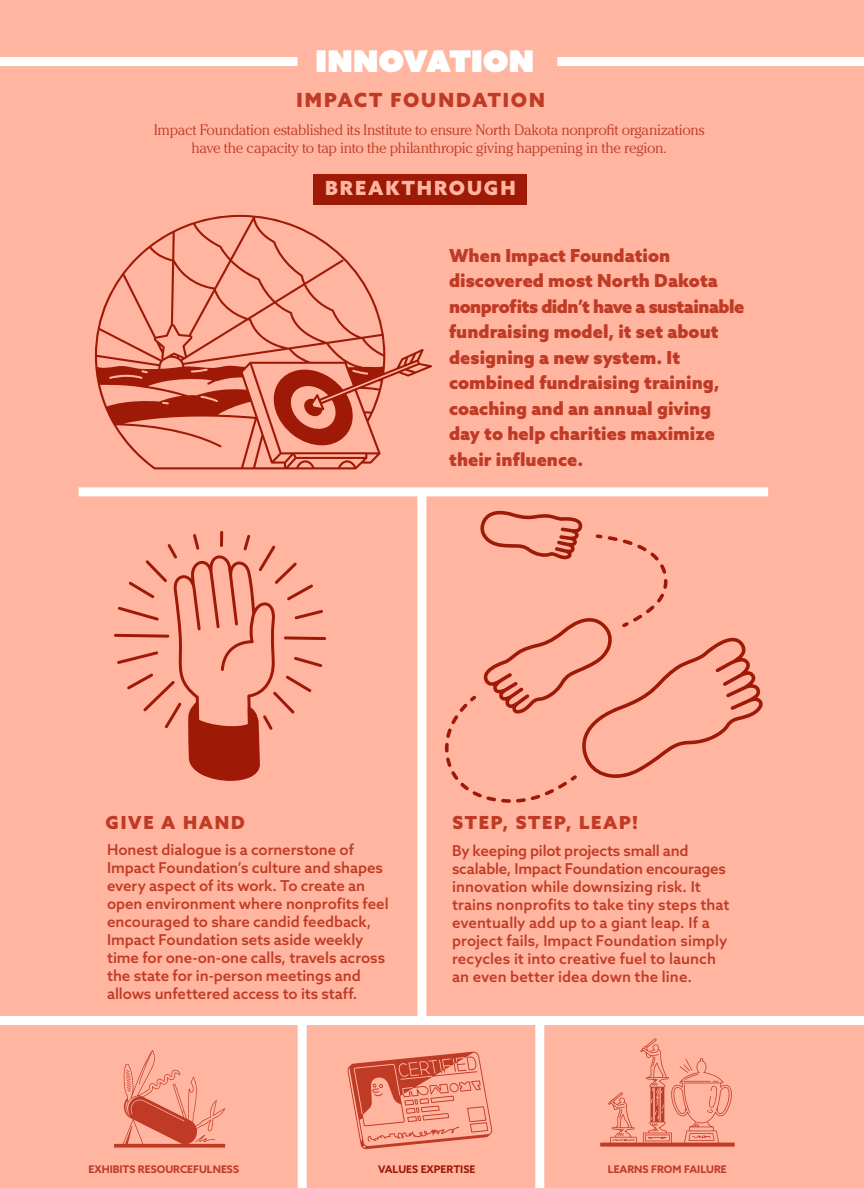
<style>
.page{position:relative;width:864px;height:1188px;background:#ffb5a0}
.page>*{position:absolute;margin:0;border:0;box-sizing:border-box;transform-origin:0 0}
.t1{font:30px "Azo Sans Uber";letter-spacing:.005em;color:#fff}
.t2{font:900 19.5px "Azo Sans";letter-spacing:.095em;color:#c03b26}
.t3{font:900 19.5px "Azo Sans";letter-spacing:.1em;color:#ffb5a0}
.t4{font:900 18px/25.5px "Azo Sans";color:#c03b26}
.t5{font:900 18px "Azo Sans";letter-spacing:.09em;color:#c03b26}
.t6{font:900 18px "Azo Sans";letter-spacing:.095em;color:#c03b26}
.t7{font:500 15px/18px "Azo Sans";letter-spacing:-.005em;color:#c03b26}
.t8{font:300 15px/18px "Cheltenham";letter-spacing:-.025em;color:#c03b26;text-align:center}
.t9{font:700 10.5px "Azo Sans";color:#c03b26}
.t10{font:700 10.5px "Azo Sans";color:#9e1906}
</style>
<div class="page">
<div style="left:535px;top:1021px;width:9px;height:167px;background:#fff"></div>
<div style="left:298px;top:1024px;width:9px;height:164px;background:#fff"></div>
<div style="left:557px;top:57px;width:307px;height:9px;background:#fff"></div>
<div style="left:0;top:57px;width:297px;height:9px;background:#fff"></div>
<div style="left:313px;top:174px;width:214px;height:30px;background:#9e1906"></div>
<div style="left:417px;top:489px;width:9px;height:531px;background:#fff"></div>
<div style="left:79px;top:487px;width:689px;height:9px;background:#fff"></div>
<div style="left:0;top:1016px;width:864px;height:9px;background:#fff"></div>
<svg style="left:95px;top:215px;width:337px;height:254px"></svg>
<svg style="left:114px;top:531px;width:212px;height:250px"></svg>
<svg style="left:445px;top:510px;width:318px;height:293px"></svg>
<svg style="left:114px;top:1050px;width:111px;height:97px"></svg>
<svg style="left:347px;top:1051px;width:145px;height:98px"></svg>
<svg style="left:600px;top:1038px;width:134px;height:108px"></svg>
<p class="t1" style="left:315px;top:41px;width:220px">INNOVATION</p>
<p class="t2" style="left:296px;top:87px;width:250px">IMPACT FOUNDATION</p>
<p class="t8" style="left:154px;top:120px;width:552px">Impact Foundation established its Institute to ensure North Dakota nonproft organizations have the capacity to tap into the philanthropic giving happening in the region.</p>
<p class="t3" style="left:325px;top:175px;width:192px">BREAKTHROUGH</p>
<p class="t4" style="left:449px;top:242px;width:297px">When Impact Foundation discovered most North Dakota nonprofts didn’t have a sustainable fundraising model, it set about designing a new system. It combined fundraising training, coaching and an annual giving day to help charities maximize their infuence.</p>
<p class="t6" style="left:106px;top:810px;width:141px">GIVE A HAND</p>
<p class="t7" style="left:107px;top:840px;width:283px">Honest dialogue is a cornerstone of Impact Foundation’s culture and shapes every aspect of its work. To create an open environment where nonprofts feel encouraged to share candid feedback, Impact Foundation sets aside weekly time for one-on-one calls, travels across the state for in-person meetings and allows unfettered access to its staff.</p>
<h4 class="t5" style="left:452px;top:810px;width:187px">STEP, STEP, LEAP!</h4>
<p class="t7" style="left:452px;top:841px;width:279px">By keeping pilot projects small and scalable, Impact Foundation encourages innovation while downsizing risk. It trains nonprofts to take tiny steps that eventually add up to a giant leap. If a project fails, Impact Foundation simply recycles it into creative fuel to launch an even better idea down the line.</p>
<h6 class="t9" style="left:88px;top:1162px;width:152px">EXHIBITS RESOURCEFULNESS</h6>
<p class="t10" style="left:378px;top:1162px;width:99px">VALUES EXPERTISE</p>
<p class="t9" style="left:608px;top:1162px;width:120px">LEARNS FROM FAILURE</p>
</div>
